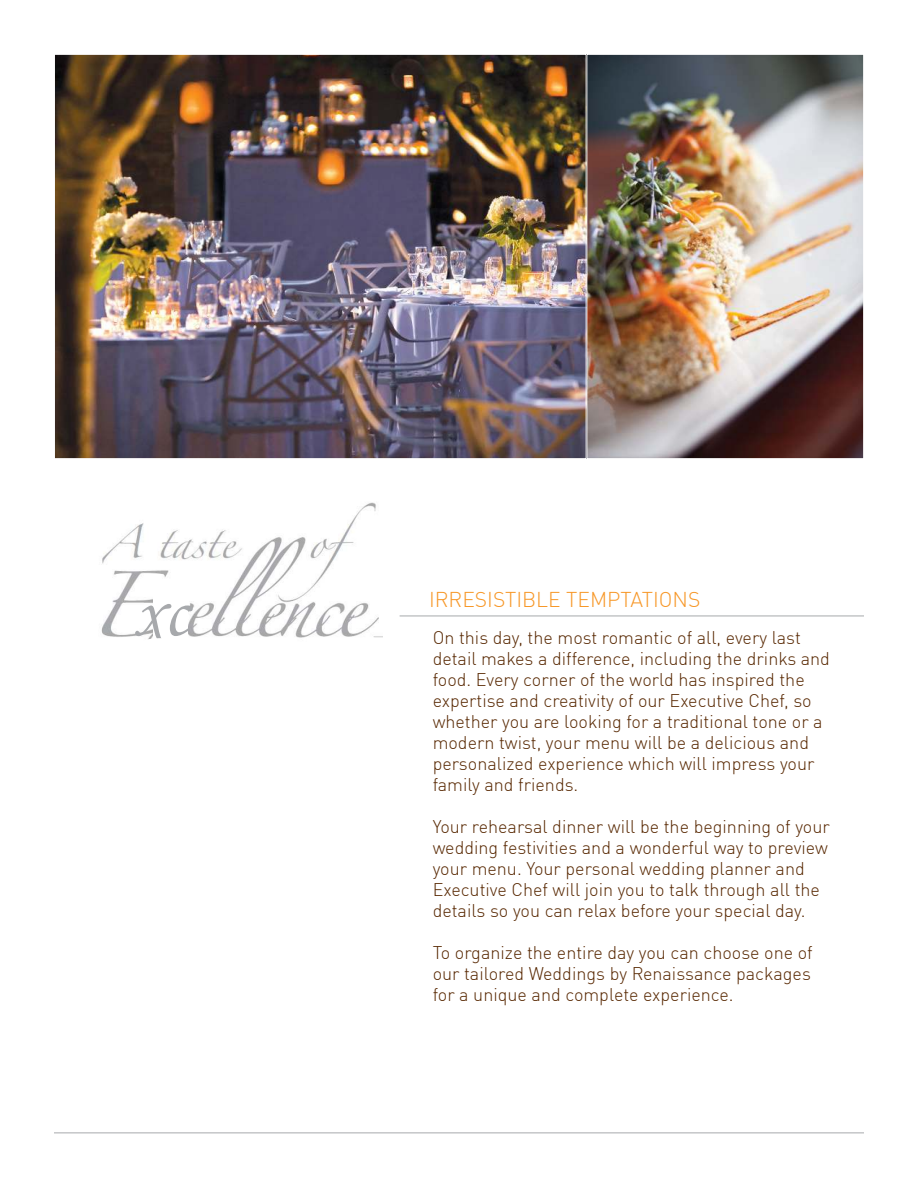
<style>
.page{position:relative;width:918px;height:1188px;background:#fff}
.page>*{position:absolute;margin:0;border:0;box-sizing:border-box;transform-origin:0 0}
.t1{font:72px "Monotype Corsiva";color:#a7a9ac}
.t2{font:300 21px "DIN Offc Pro";color:#f79727}
.t3{font:300 18px/21px "DIN Offc Pro";color:#572700}
</style>
<div class="page">
<hr style="left:400px;top:616px;width:464px;height:1px;background:#a7a9ac">
<hr style="left:54px;top:1133px;width:810px;height:1px;background:#a7a9ac">
<img style="left:589px;top:56px;width:273px;height:401px">
<div style="left:587px;top:54px;width:277px;height:405px;border:1px solid #fff"></div>
<img style="left:56px;top:56px;width:529px;height:401px">
<img style="left:101px;top:502px;width:281px;height:137px">
<div style="left:153px;top:595px;width:34px;height:56px;background:#fff"></div>
<div style="left:107px;top:638px;width:108px;height:76px;background:#fff;border-radius:50%"></div>
<h1 class="t1" style="left:133px;top:590px;width:56px">xc</h1>
<p class="t2" style="left:429px;top:590px;width:273px">IRRESISTIBLE TEMPTATIONS</p>
<p class="t3" style="left:433px;top:628px;width:399px">On this day, the most romantic of all, every last detail makes a difference, including the drinks and food. Every corner of the world has inspired the expertise and creativity of our Executive Chef, so whether you are looking for a traditional tone or a modern twist, your menu will be a delicious and personalized experience which will impress your family and friends.</p>
<p class="t3" style="left:433px;top:817px;width:399px">Your rehearsal dinner will be the beginning of your wedding festivities and a wonderful way to preview your menu. Your personal wedding planner and Executive Chef will join you to talk through all the details so you can relax before your special day.</p>
<p class="t3" style="left:433px;top:943px;width:382px;text-align:justify">To organize the entire day you can choose one of our tailored Weddings by Renaissance packages for a unique and complete experience.</p>
</div>
